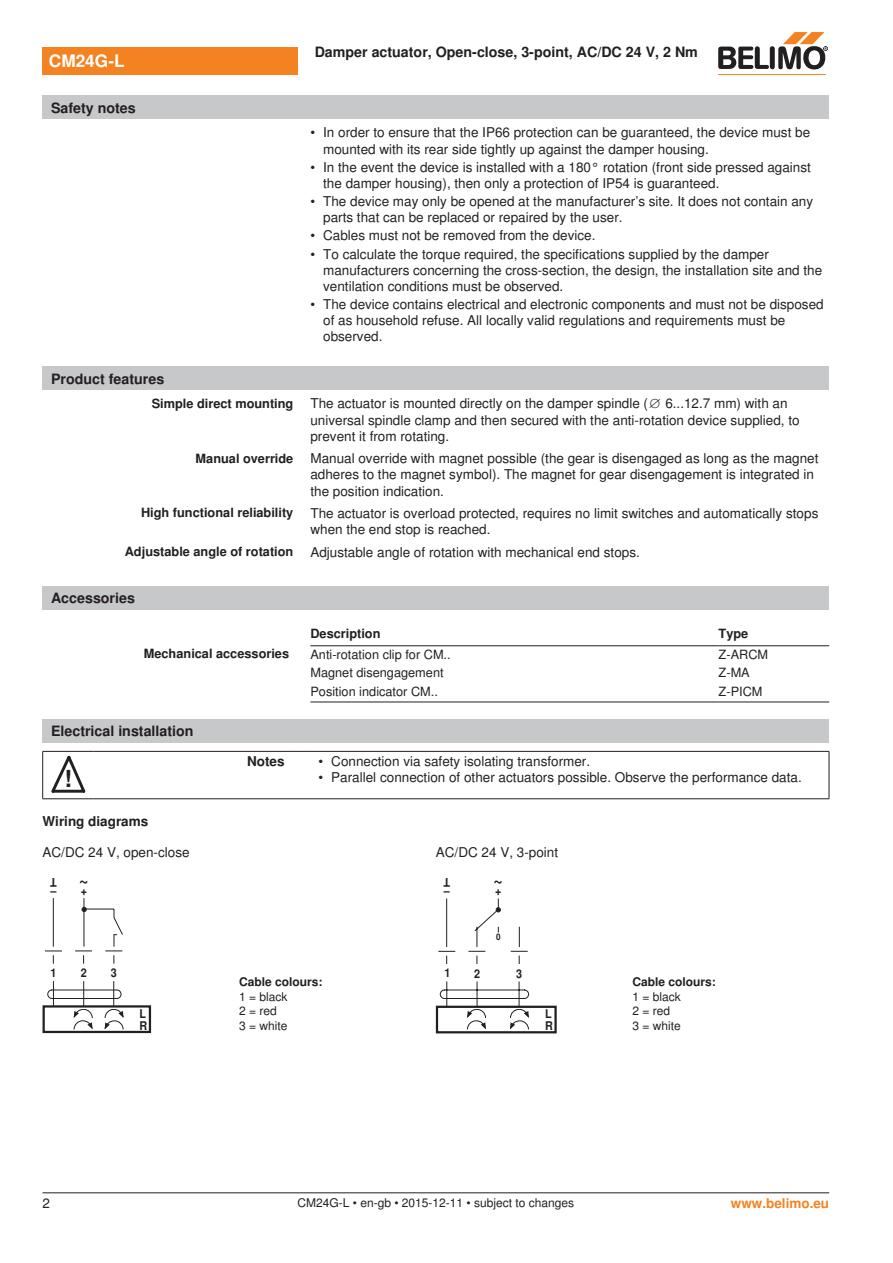
<style>
.page{position:relative;width:893px;height:1263px;background:#fff}
.page>*{position:absolute;margin:0;border:0;box-sizing:border-box;transform-origin:0 0}
.t1{font:700 23.55px "Nimbus Sans BEL";color:#231f20}
.t2{font:700 18px "Nimbus Sans BEL";color:#231f20;scale:.9 1}
.t3{font:700 17.25px "Nimbus Sans BEL";color:#fff}
.t4{font:700 14.25px "Nimbus Sans BEL";color:#231f20}
.Bulletpoints_1_5mm_A{font:13.5px/16.2px "Nimbus Sans BEL";color:#231f20}
.Bulletpoints{font:13.5px "Nimbus Sans BEL";color:#231f20}
.Anschluss_Schema_Bas{font:13.5px "Nimbus Sans BEL";color:#231f20}
.Tabellenkopf_rechtsb{font:700 13.5px "Nimbus Sans BEL";color:#231f20}
.Rechtsbündig_Footer{font:700 13.5px "Nimbus Sans BEL";color:#f58220}
.Rechtsbündig{font:700 12.75px "Nimbus Sans BEL";color:#231f20}
.Tabellentext_1mm{font:12.75px "Nimbus Sans BEL";color:#231f20}
.Tabellenkopf_rechtsb-2{font:700 12.75px "Nimbus Sans BEL";color:#231f20}
.Tabellenkopf{font:700 12.75px "Nimbus Sans BEL";color:#231f20}
.Footer_EU_center{font:12px "Nimbus Sans BEL";color:#231f20}
.Legende{font:12px/14.4px "Nimbus Sans BEL";color:#231f20}
.Anschluss_Schema_Bas-2{font:700 12px "Nimbus Sans BEL";color:#231f20}
.t5{font:700 12px/11.4px "Nimbus Sans BEL";color:#231f20;scale:.9 1}
.t6{font:700 9px "Nimbus Sans BEL";color:#231f20;scale:.9 1}
</style>
<div class="page">
<div style="left:43px;top:367px;width:786px;height:23px;background:#c7c8ca"></div>
<div style="left:43px;top:586px;width:786px;height:23px;background:#c7c8ca"></div>
<hr style="left:310px;top:645px;width:409px;height:1px;background:#231f20">
<hr style="left:719px;top:645px;width:110px;height:1px;background:#231f20">
<hr style="left:310px;top:702px;width:409px;height:1px;background:#231f20">
<hr style="left:719px;top:702px;width:110px;height:1px;background:#231f20">
<div style="left:43px;top:719px;width:786px;height:24px;background:#c7c8ca"></div>
<hr style="left:42px;top:751px;width:1px;height:48px;background:#231f20">
<hr style="left:829px;top:751px;width:1px;height:48px;background:#231f20">
<hr style="left:43px;top:751px;width:51px;height:1px;background:#231f20">
<hr style="left:94px;top:751px;width:199px;height:1px;background:#231f20">
<svg style="left:293px;top:751px;width:17px;height:1px"></svg>
<hr style="left:310px;top:751px;width:519px;height:1px;background:#231f20">
<hr style="left:43px;top:798px;width:51px;height:1px;background:#231f20">
<hr style="left:94px;top:798px;width:199px;height:1px;background:#231f20">
<svg style="left:293px;top:798px;width:17px;height:1px"></svg>
<hr style="left:310px;top:798px;width:519px;height:1px;background:#231f20">
<svg style="left:51px;top:756px;width:34px;height:37px"></svg>
<div style="left:43px;top:1005px;width:108px;height:28px;border:2px solid #231f20"></div>
<svg style="left:45px;top:898px;width:78px;height:132px"></svg>
<div style="left:436px;top:1006px;width:121px;height:27px;border:2px solid #231f20"></div>
<svg style="left:438px;top:898px;width:91px;height:132px"></svg>
<div style="left:43px;top:47px;width:255px;height:27px;background:#f58220"></div>
<hr style="left:718px;top:74px;width:107px;height:1px;background:#f58220">
<svg style="left:718px;top:32px;width:110px;height:38px"></svg>
<div style="left:43px;top:96px;width:786px;height:23px;background:#c7c8ca"></div>
<hr style="left:43px;top:1192px;width:786px;height:1px;background:#231f20">
<p class="t3" style="left:49px;top:51px;width:77px">CM24G-L</p>
<p class="t4" style="left:51px;top:99px;width:86px">Safety notes</p>
<p class="t4" style="left:315px;top:44px;width:385px">Damper actuator, Open-close, 3-point, AC/DC 24 V, 2 Nm</p>
<p class="Bulletpoints_1_5mm_A" style="left:323px;top:125px;width:489px;text-indent:-13px">• In order to ensure that the IP66 protection can be guaranteed, the device must be mounted with its rear side tightly up against the damper housing.</p>
<p class="Bulletpoints_1_5mm_A" style="left:323px;top:159px;width:489px;text-indent:-13px">• In the event the device is installed with a 180° rotation (front side pressed against the damper housing), then only a protection of IP54 is guaranteed.</p>
<p class="Bulletpoints_1_5mm_A" style="left:323px;top:194px;width:491px;text-indent:-13px">• The device may only be opened at the manufacturer’s site. It does not contain any parts that can be replaced or repaired by the user.</p>
<p class="Bulletpoints_1_5mm_A" style="left:310px;top:228px;width:287px">• Cables must not be removed from the device.</p>
<p class="Bulletpoints_1_5mm_A" style="left:323px;top:246px;width:500px;text-indent:-13px">• To calculate the torque required, the specifications supplied by the damper manufacturers concerning the cross-section, the design, the installation site and the ventilation conditions must be observed.</p>
<p class="Bulletpoints_1_5mm_A" style="left:323px;top:297px;width:502px;text-indent:-13px">• The device contains electrical and electronic components and must not be disposed of as household refuse. All locally valid regulations and requirements must be observed.</p>
<p class="t4" style="left:51px;top:370px;width:115px">Product features</p>
<p class="Rechtsbündig" style="left:152px;top:396px;width:143px">Simple direct mounting</p>
<p class="Bulletpoints_1_5mm_A" style="left:310px;top:396px;width:491px">The actuator is mounted directly on the damper spindle (∅ 6...12.7 mm) with an universal spindle clamp and then secured with the anti-rotation device supplied, to prevent it from rotating.</p>
<p class="Rechtsbündig" style="left:196px;top:451px;width:99px">Manual override</p>
<p class="Bulletpoints_1_5mm_A" style="left:310px;top:451px;width:509px">Manual override with magnet possible (the gear is disengaged as long as the magnet adheres to the magnet symbol). The magnet for gear disengagement is integrated in the position indication.</p>
<p class="Rechtsbündig" style="left:141px;top:505px;width:154px">High functional reliability</p>
<p class="Bulletpoints_1_5mm_A" style="left:310px;top:505px;width:509px">The actuator is overload protected, requires no limit switches and automatically stops when the end stop is reached.</p>
<p class="Rechtsbündig" style="left:125px;top:544px;width:170px">Adjustable angle of rotation</p>
<p class="Bulletpoints_1_5mm_A" style="left:310px;top:544px;width:331px">Adjustable angle of rotation with mechanical end stops.</p>
<p class="t4" style="left:51px;top:589px;width:85px">Accessories</p>
<p class="Tabellenkopf" style="left:310px;top:626px;width:72px">Description</p>
<p class="Tabellenkopf" style="left:719px;top:626px;width:31px">Type</p>
<p class="Tabellenkopf_rechtsb-2" style="left:144px;top:646px;width:147px">Mechanical accessories</p>
<p class="Tabellentext_1mm" style="left:310px;top:647px;width:142px">Anti-rotation clip for CM..</p>
<p class="Tabellentext_1mm" style="left:719px;top:647px;width:51px">Z-ARCM</p>
<p class="Tabellentext_1mm" style="left:310px;top:665px;width:135px">Magnet disengagement</p>
<p class="Tabellentext_1mm" style="left:719px;top:665px;width:33px">Z-MA</p>
<p class="Tabellentext_1mm" style="left:310px;top:684px;width:129px">Position indicator CM..</p>
<p class="Tabellentext_1mm" style="left:719px;top:684px;width:45px">Z-PICM</p>
<p class="t4" style="left:51px;top:723px;width:144px">Electrical installation</p>
<p class="t1" style="left:64px;top:764px;width:9px">!</p>
<p class="Tabellenkopf_rechtsb" style="left:247px;top:753px;width:39px">Notes</p>
<p class="Bulletpoints" style="left:319px;top:753px;width:273px">• Connection via safety isolating transformer.</p>
<p class="Bulletpoints" style="left:319px;top:769px;width:485px">• Parallel connection of other actuators possible. Observe the performance data.</p>
<p class="Tabellenkopf_rechtsb" style="left:43px;top:813px;width:107px">Wiring diagrams</p>
<p class="Anschluss_Schema_Bas" style="left:43px;top:844px;width:149px">AC/DC 24 V, open-close</p>
<p class="Anschluss_Schema_Bas" style="left:436px;top:844px;width:124px">AC/DC 24 V, 3-point</p>
<p class="t5" style="left:57px;top:887px;width:9px;rotate:-180deg">T</p>
<p class="t2" style="left:89px;top:895px;width:12px;rotate:-180deg">~</p>
<p class="t5" style="left:450px;top:887px;width:9px;rotate:-180deg">T</p>
<p class="t2" style="left:503px;top:895px;width:12px;rotate:-180deg">~</p>
<p class="t5" style="left:51px;top:885px;width:42px">– +</p>
<p class="t5" style="left:444px;top:886px;width:8px">–</p>
<p class="t5" style="left:495px;top:885px;width:9px">+</p>
<p class="t6" style="left:496px;top:932px;width:7px">0</p>
<p class="t5" style="left:51px;top:967px;width:8px">1</p>
<p class="t5" style="left:81px;top:968px;width:8px">2</p>
<p class="t5" style="left:111px;top:968px;width:8px">3</p>
<p class="t5" style="left:139px;top:1009px;width:10px">L<br>R</p>
<p class="Anschluss_Schema_Bas-2" style="left:239px;top:975px;width:85px">Cable colours:</p>
<p class="Legende" style="left:239px;top:990px;width:50px">1 = black<br>2 = red<br>3 = white</p>
<p class="t5" style="left:444px;top:968px;width:8px">1</p>
<p class="t5" style="left:474px;top:968px;width:8px">2</p>
<p class="t5" style="left:516px;top:968px;width:8px">3</p>
<p class="t5" style="left:545px;top:1009px;width:10px">L<br>R</p>
<p class="Anschluss_Schema_Bas-2" style="left:632px;top:975px;width:85px">Cable colours:</p>
<p class="Legende" style="left:632px;top:990px;width:50px">1 = black<br>2 = red<br>3 = white</p>
<p class="Bulletpoints_1_5mm_A" style="left:43px;top:1196px;width:9px">2</p>
<p class="Footer_EU_center" style="left:297px;top:1196px;width:278px">CM24G-L • en-gb • 2015-12-11 • subject to changes</p>
<p class="Rechtsbündig_Footer" style="left:731px;top:1195px;width:100px">www.belimo.eu</p>
</div>
